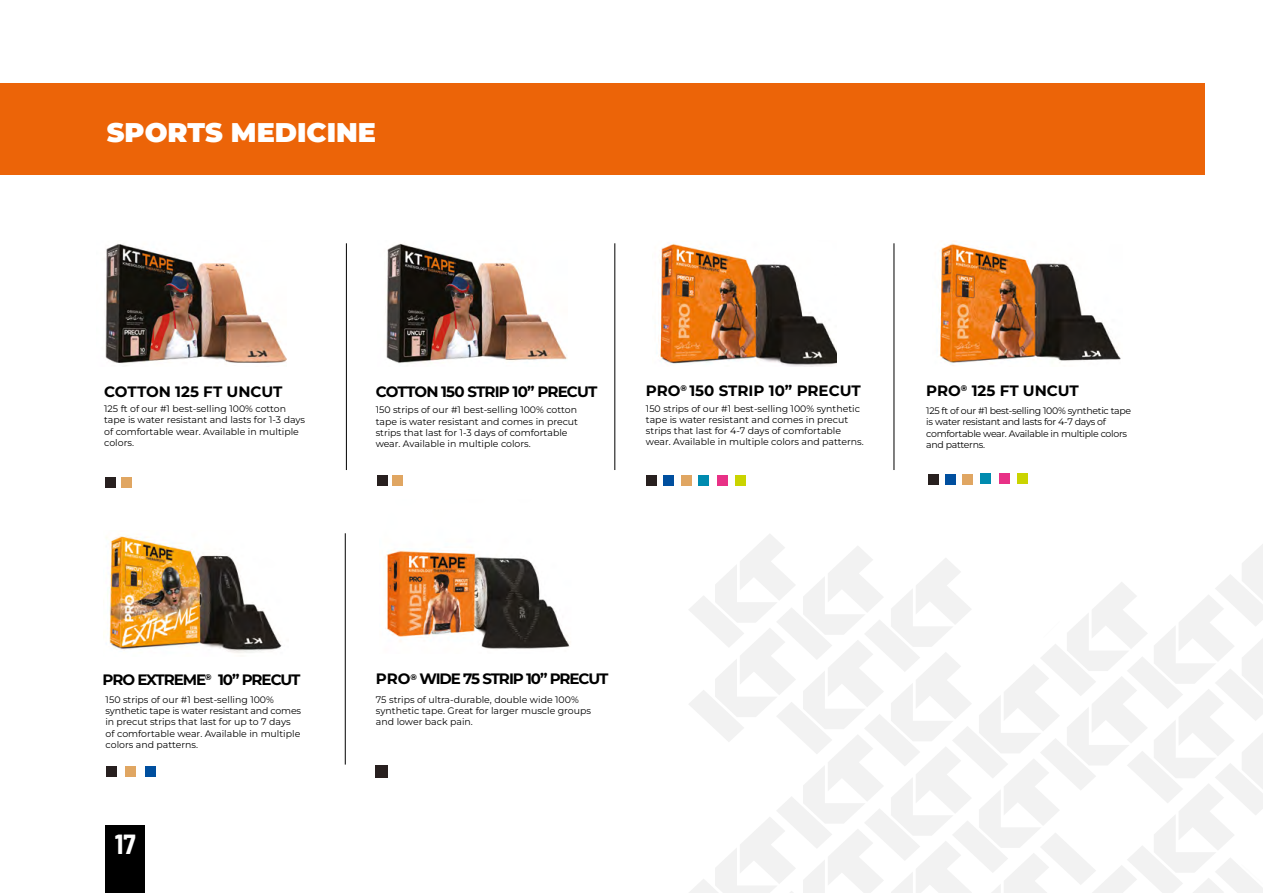
<style>
.page{position:relative;width:1263px;height:893px;background:#fff}
.page>*{position:absolute;margin:0;border:0;box-sizing:border-box;transform-origin:0 0}
.t1{font:900 27px "Montserrat";color:#fff}
.t2{font:700 semi-condensed 27px "Barlow";color:#fff}
.t3{font:700 15px "Montserrat";letter-spacing:-.055em;color:#000}
.t4{font:700 15px "Montserrat";color:#000}
.t5{font:9.45px/11.2px "Montserrat";color:#000}
.t6{font:9.45px/11.2px "Montserrat";letter-spacing:-.03em;color:#000}
</style>
<div class="page">
<div style="left:0;top:83px;width:1205px;height:92px;background:#ec6408"></div>
<div style="left:105px;top:825px;width:40px;height:68px;background:#000"></div>
<svg style="left:689px;top:534px;width:574px;height:359px"></svg>
<hr style="left:614px;top:243px;width:1px;height:227px;background:#000">
<hr style="left:893px;top:243px;width:1px;height:227px;background:#000">
<hr style="left:345px;top:533px;width:1px;height:232px;background:#000">
<hr style="left:346px;top:243px;width:1px;height:227px;background:#000">
<img style="left:105px;top:243px;width:182px;height:120px">
<img style="left:386px;top:243px;width:181px;height:120px">
<img style="left:655px;top:243px;width:181px;height:124px">
<img style="left:939px;top:241px;width:182px;height:123px">
<img style="left:106px;top:536px;width:176px;height:117px">
<img style="left:385px;top:550px;width:185px;height:99px">
<div style="left:121px;top:477px;width:11px;height:11px;background:#e0a662"></div>
<div style="left:392px;top:475px;width:11px;height:11px;background:#e0a662"></div>
<div style="left:646px;top:475px;width:11px;height:11px;background:#28201f"></div>
<div style="left:663px;top:475px;width:11px;height:11px;background:#004f9f"></div>
<div style="left:681px;top:475px;width:11px;height:11px;background:#e0a662"></div>
<div style="left:698px;top:475px;width:11px;height:10px;background:#008baf"></div>
<div style="left:717px;top:475px;width:11px;height:10px;background:#e83186"></div>
<div style="left:735px;top:475px;width:11px;height:10px;background:#cad400"></div>
<div style="left:928px;top:473px;width:11px;height:11px;background:#28201f"></div>
<div style="left:945px;top:473px;width:10px;height:11px;background:#004f9f"></div>
<div style="left:962px;top:473px;width:11px;height:11px;background:#e0a662"></div>
<div style="left:980px;top:473px;width:11px;height:11px;background:#008baf"></div>
<div style="left:999px;top:473px;width:10px;height:11px;background:#e83186"></div>
<div style="left:1016px;top:473px;width:11px;height:11px;background:#cad400"></div>
<div style="left:376px;top:765px;width:12px;height:12px;background:#28201f"></div>
<div style="left:105px;top:477px;width:11px;height:11px;background:#28201f"></div>
<div style="left:377px;top:475px;width:10px;height:11px;background:#28201f"></div>
<div style="left:106px;top:766px;width:11px;height:11px;background:#28201f"></div>
<div style="left:125px;top:766px;width:11px;height:11px;background:#e0a662"></div>
<div style="left:145px;top:766px;width:11px;height:11px;background:#004f9f"></div>
<h1 class="t1" style="left:107px;top:114px;width:271px">SPORTS MEDICINE</h1>
<h2 class="t4" style="left:104px;top:382px;width:180px">COTTON 125 FT UNCUT</h2>
<p class="t5" style="left:104px;top:403px;width:202px">125 ft of our #1 best-selling 100% cotton tape is water resistant and lasts for 1-3 days of comfortable wear. Available in multiple colors.</p>
<h2 class="t3" style="left:376px;top:382px;width:223px">COTTON 150 STRIP 10” PRECUT</h2>
<p class="t5" style="left:376px;top:404px;width:204px">150 strips of our #1 best-selling 100% cotton tape is water resistant and comes in precut strips that last for 1-3 days of comfortable wear. Available in multiple colors.</p>
<h2 class="t4" style="left:646px;top:380px;width:216px">PRO<sup>®</sup> 150 STRIP 10” PRECUT</h2>
<p class="t5" style="left:646px;top:402px;width:219px">150 strips of our #1 best-selling 100% synthetic tape is water resistant and comes in precut strips that last for 4-7 days of comfortable wear. Available in multiple colors and patterns.</p>
<h2 class="t4" style="left:926px;top:380px;width:154px">PRO<sup>®</sup> 125 FT UNCUT</h2>
<p class="t6" style="left:926px;top:405px;width:206px">125 ft of our #1 best-selling 100% synthetic tape is water resistant and lasts for 4-7 days of comfortable wear. Available in multiple colors and patterns.</p>
<h2 class="t3" style="left:103px;top:669px;width:199px">PRO EXTREME<sup>®</sup> 10” PRECUT</h2>
<p class="t5" style="left:106px;top:694px;width:197px">150 strips of our #1 best-selling 100% synthetic tape is water resistant and comes in precut strips that last for up to 7 days of comfortable wear. Available in multiple colors and patterns.</p>
<h1 class="t2" style="left:115px;top:825px;width:22px">17</h1>
<h2 class="t3" style="left:376px;top:669px;width:234px">PRO<sup>®</sup> WIDE 75 STRIP 10” PRECUT</h2>
<p class="t5" style="left:376px;top:693px;width:217px">75 strips of ultra-durable, double wide 100% synthetic tape. Great for larger muscle groups and lower back pain.</p>
</div>
